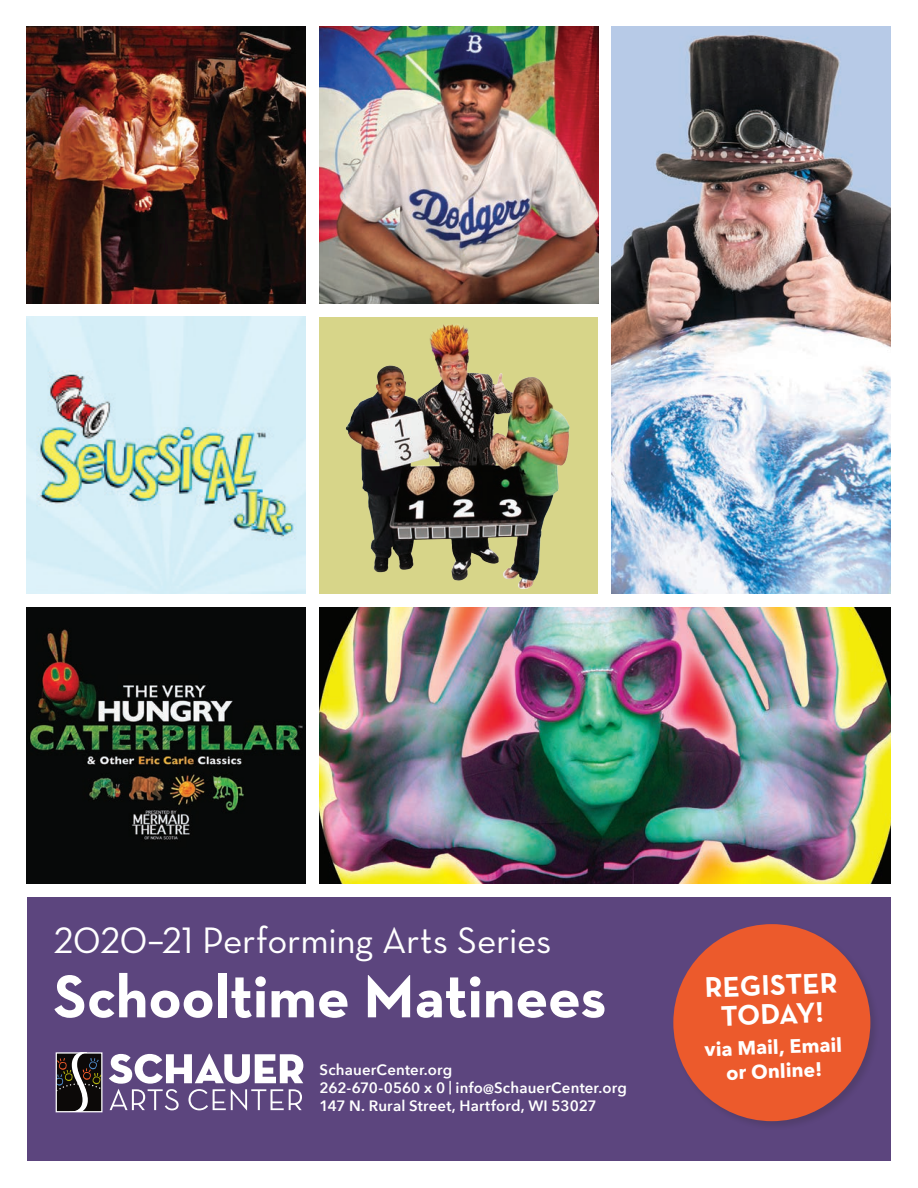
<style>
.page{position:relative;width:918px;height:1188px;background:#fff}
.page>*{position:absolute;margin:0;border:0;box-sizing:border-box;transform-origin:0 0}
.t1{font:700 61.5px "Neutraface Text";letter-spacing:-.005em;color:#fff}
.t2{font:37.5px "Neutraface Text";letter-spacing:-.01em;color:#fff}
.t3{font:700 28.95px/29px "Neutraface Text";color:#fff;text-align:center}
.t4{font:700 19.5px/24px "Avenir Next";color:#fff;text-align:center}
.t5{font:600 15px/18px "Avenir Next";letter-spacing:.01em;color:#fff}
.s1{font-size:13.5px}
</style>
<div class="page">
<div style="left:27px;top:898px;width:864px;height:263px;background:#5c457e"></div>
<img style="left:612px;top:27px;width:279px;height:567px">
<img style="left:27px;top:607px;width:279px;height:277px">
<img style="left:27px;top:27px;width:279px;height:276px">
<div style="left:319px;top:317px;width:279px;height:277px;background:#d7d589"></div>
<img style="left:345px;top:324px;width:225px;height:265px">
<img style="left:319px;top:607px;width:572px;height:277px">
<img style="left:319px;top:27px;width:279px;height:276px">
<div style="left:671px;top:922px;width:209px;height:209px;background:#231f20;opacity:.2"></div>
<div style="left:673px;top:924px;width:197px;height:197px;background:#f15b2a;border-radius:50%"></div>
<svg style="left:58px;top:1054px;width:42px;height:56px;background:#38332e"></svg>
<div style="left:56px;top:1052px;width:46px;height:60px;border:1px solid #fff"></div>
<svg style="left:109px;top:1053px;width:194px;height:58px"></svg>
<img style="left:27px;top:317px;width:279px;height:277px">
<p class="t2" style="left:54px;top:917px;width:499px">2020–21 Performing Arts Series</p>
<p class="t1" style="left:54px;top:957px;width:554px">Schooltime Matinees</p>
<p class="t3" style="left:704px;top:973px;width:134px;rotate:-2deg">REGISTER<br>TODAY!</p>
<p class="t4" style="left:704px;top:1037px;width:139px;rotate:-2deg">via Mail, Email or Online!</p>
<p class="t5" style="left:320px;top:1060px;width:309px">SchauerCenter.org<br>262-670-0560 x 0 <span class="s1">|</span> info<span class="s1">@</span>SchauerCenter.org<br>147 N. Rural Street, Hartford, WI 53027</p>
</div>
